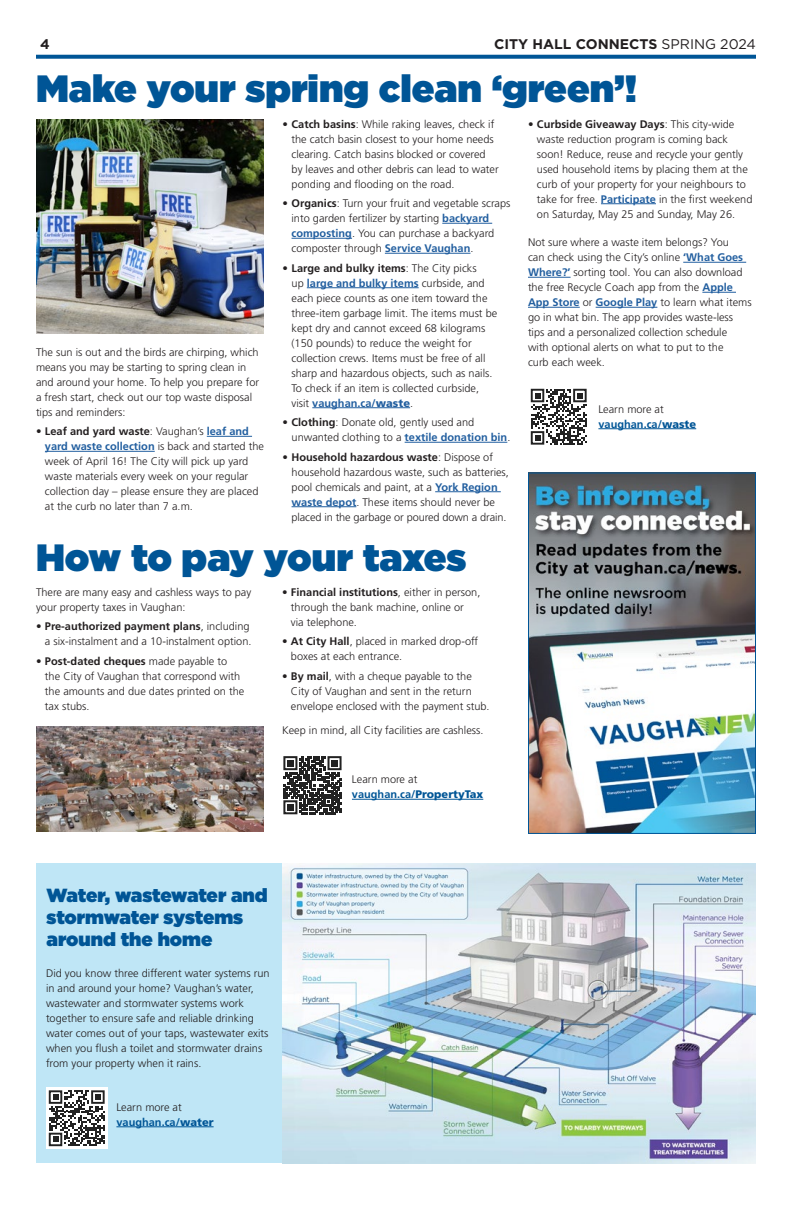
<style>
.page{position:relative;width:792px;height:1224px;background:#fff}
.page>*{position:absolute;margin:0;border:0;box-sizing:border-box;transform-origin:0 0}
.t1{font:900 38px "Gotham";color:#005596}
.t2{font:900 19px/22px "Gotham";letter-spacing:-.005em;color:#005596}
.t3{font:700 14px "Gotham";color:#231f20}
.t4{font:300 11px/15px "Frutiger LT Std";color:#231f20}
.s1{font-weight:400}
.s2{font-weight:700}
.s3{font-weight:700;color:#215e9f}
.s4{font-weight:900;color:#215e9f}
.s5{font-weight:700;color:#005596}
.s6{font-weight:900;color:#005596}
</style>
<div class="page">
<svg style="left:36px;top:55px;width:720px;height:4px;background:#11609d"></svg>
<div style="left:36px;top:863px;width:246px;height:300px;background:#bfe6f6"></div>
<hr style="left:116px;top:1127px;width:98px;height:1px;background:#005596">
<div style="left:46px;top:1088px;width:61px;height:61px;background:#fff"></div>
<svg style="left:49px;top:1090px;width:56px;height:56px"></svg>
<img style="left:282px;top:863px;width:474px;height:301px">
<svg style="left:530px;top:388px;width:57px;height:57px"></svg>
<svg style="left:531px;top:389px;width:56px;height:56px"></svg>
<div style="left:282px;top:753px;width:61px;height:64px;background:linear-gradient(to right,#fff,#fff)"></div>
<svg style="left:283px;top:756px;width:59px;height:58px"></svg>
<hr style="left:207px;top:436px;width:45px;height:1px;background:#215e9f">
<hr style="left:45px;top:451px;width:110px;height:1px;background:#215e9f">
<hr style="left:442px;top:223px;width:50px;height:1px;background:#215e9f">
<hr style="left:292px;top:238px;width:60px;height:1px;background:#215e9f">
<hr style="left:385px;top:253px;width:85px;height:1px;background:#215e9f">
<hr style="left:307px;top:287px;width:112px;height:1px;background:#215e9f">
<hr style="left:312px;top:407px;width:98px;height:1px;background:#215e9f">
<hr style="left:405px;top:442px;width:102px;height:1px;background:#215e9f">
<hr style="left:435px;top:491px;width:66px;height:1px;background:#215e9f">
<hr style="left:292px;top:506px;width:64px;height:1px;background:#215e9f">
<hr style="left:601px;top:203px;width:55px;height:1px;background:#215e9f">
<hr style="left:683px;top:262px;width:63px;height:1px;background:#215e9f">
<hr style="left:528px;top:277px;width:43px;height:1px;background:#215e9f">
<hr style="left:702px;top:292px;width:34px;height:1px;background:#215e9f">
<hr style="left:528px;top:307px;width:52px;height:1px;background:#215e9f">
<hr style="left:596px;top:307px;width:61px;height:1px;background:#215e9f">
<hr style="left:598px;top:428px;width:98px;height:1px;background:#005596">
<img style="left:36px;top:119px;width:228px;height:215px">
<hr style="left:352px;top:799px;width:131px;height:1px;background:#005596">
<img style="left:36px;top:726px;width:228px;height:105px">
<img style="left:530px;top:474px;width:224px;height:358px">
<div style="left:528px;top:472px;width:228px;height:362px;border:1px solid #005596"></div>
<p class="t3" style="left:40px;top:35px;width:11px">4</p>
<p class="t3" style="left:494px;top:35px;width:263px">CITY HALL CONNECTS <span class="s1">SPRING 2024</span></p>
<h1 class="t1" style="left:36px;top:62px;width:603px">Make your spring clean ‘green’!</h1>
<p class="t4" style="left:36px;top:345px;width:225px">The sun is out and the birds are chirping, which means you may be starting to spring clean in and around your home. To help you prepare for a fresh start, check out our top waste disposal tips and reminders:</p>
<p class="t4" style="left:45px;top:424px;width:220px;text-indent:-9px">• <span class="s2">Leaf and yard waste</span>: Vaughan’s <span class="s3">leaf and yard waste collection</span> is back and started the week of April 16! The City will pick up yard waste materials every week on your regular collection day – please ensure they are placed at the curb no later than 7 a.m.</p>
<p class="t4" style="left:292px;top:117px;width:209px;text-indent:-9px">• <span class="s2">Catch basins</span>: While raking leaves, check if the catch basin closest to your home needs clearing. Catch basins blocked or covered by leaves and other debris can lead to water ponding and flooding on the road.</p>
<p class="t4" style="left:292px;top:196px;width:221px;text-indent:-9px">• <span class="s2">Organics</span>: Turn your fruit and vegetable scraps into garden fertilizer by starting <span class="s3">backyard composting</span>. You can purchase a backyard composter through <span class="s3">Service Vaughan</span>.</p>
<p class="t4" style="left:292px;top:261px;width:207px;text-indent:-9px">• <span class="s2">Large and bulky items</span>: The City picks<br>up <span class="s3">large and bulky items</span> curbside, and each piece counts as one item toward the three-item garbage limit. The items must be kept dry and cannot exceed 68 kilograms (150 pounds) to reduce the weight for collection crews. Items must be free of all sharp and hazardous objects, such as nails.<br>To check if an item is collected curbside, visit <span class="s3">vaughan.ca/</span><span class="s4">waste</span>.</p>
<p class="t4" style="left:292px;top:415px;width:220px;text-indent:-9px">• <span class="s2">Clothing</span>: Donate old, gently used and unwanted clothing to a <span class="s3">textile donation bin</span>.</p>
<p class="t4" style="left:292px;top:450px;width:219px;text-indent:-9px">• <span class="s2">Household hazardous waste</span>: Dispose of household hazardous waste, such as batteries, pool chemicals and paint, at a <span class="s3">York Region waste depot</span>. These items should never be placed in the garbage or poured down a drain.</p>
<h1 class="t1" style="left:36px;top:530px;width:432px">How to pay your taxes</h1>
<p class="t4" style="left:36px;top:585px;width:217px">There are many easy and cashless ways to pay your property taxes in Vaughan:</p>
<p class="t4" style="left:36px;top:619px;width:217px;text-align:right">• <span class="s2">Pre-authorized payment plans</span>, including a six-instalment and a 10-instalment option.</p>
<p class="t4" style="left:45px;top:654px;width:201px;text-indent:-9px">• <span class="s2">Post-dated cheques</span> made payable to the City of Vaughan that correspond with the amounts and due dates printed on the tax stubs.</p>
<p class="t4" style="left:291px;top:585px;width:191px;text-indent:-9px">• <span class="s2">Financial institutions</span>, either in person, through the bank machine, online or<br>via telephone.</p>
<p class="t4" style="left:291px;top:634px;width:189px;text-indent:-9px">• <span class="s2">At City Hall</span>, placed in marked drop-off boxes at each entrance.</p>
<p class="t4" style="left:291px;top:669px;width:200px;text-indent:-9px">• <span class="s2">By mail</span>, with a cheque payable to the<br>City of Vaughan and sent in the return envelope enclosed with the payment stub.</p>
<p class="t4" style="left:282px;top:723px;width:203px">Keep in mind, all City facilities are cashless.</p>
<p class="t4" style="left:352px;top:772px;width:133px">Learn more at <span class="s5">vaughan.ca/</span><span class="s6">PropertyTax</span></p>
<p class="t4" style="left:537px;top:117px;width:217px;text-indent:-9px">• <span class="s2">Curbside Giveaway Days</span>: This city-wide waste reduction program is coming back soon! Reduce, reuse and recycle your gently used household items by placing them at the curb of your property for your neighbours to take for free. <span class="s3">Participate</span> in the first weekend on Saturday, May 25 and Sunday, May 26.</p>
<p class="t4" style="left:528px;top:235px;width:225px">Not sure where a waste item belongs? You<br>can check using the City’s online <span class="s3">‘What Goes Where?’</span> sorting tool. You can also download the free Recycle Coach app from the <span class="s3">Apple App Store</span> or <span class="s3">Google Play</span> to learn what items go in what bin. The app provides waste-less tips and a personalized collection schedule<br>with optional alerts on what to put to the<br>curb each week.</p>
<p class="t4" style="left:598px;top:402px;width:99px">Learn more at <span class="s5">vaughan.ca/</span><span class="s6">waste</span></p>
<h2 class="t2" style="left:47px;top:884px;width:223px">Water, wastewater and stormwater systems around the home</h2>
<p class="t4" style="left:46px;top:966px;width:225px">Did you know three different water systems run in and around your home? Vaughan’s water, wastewater and stormwater systems work together to ensure safe and reliable drinking water comes out of your taps, wastewater exits when you flush a toilet and stormwater drains from your property when it rains.</p>
<p class="t4" style="left:116px;top:1100px;width:99px">Learn more at <span class="s5">vaughan.ca/</span><span class="s6">water</span></p>
</div>
